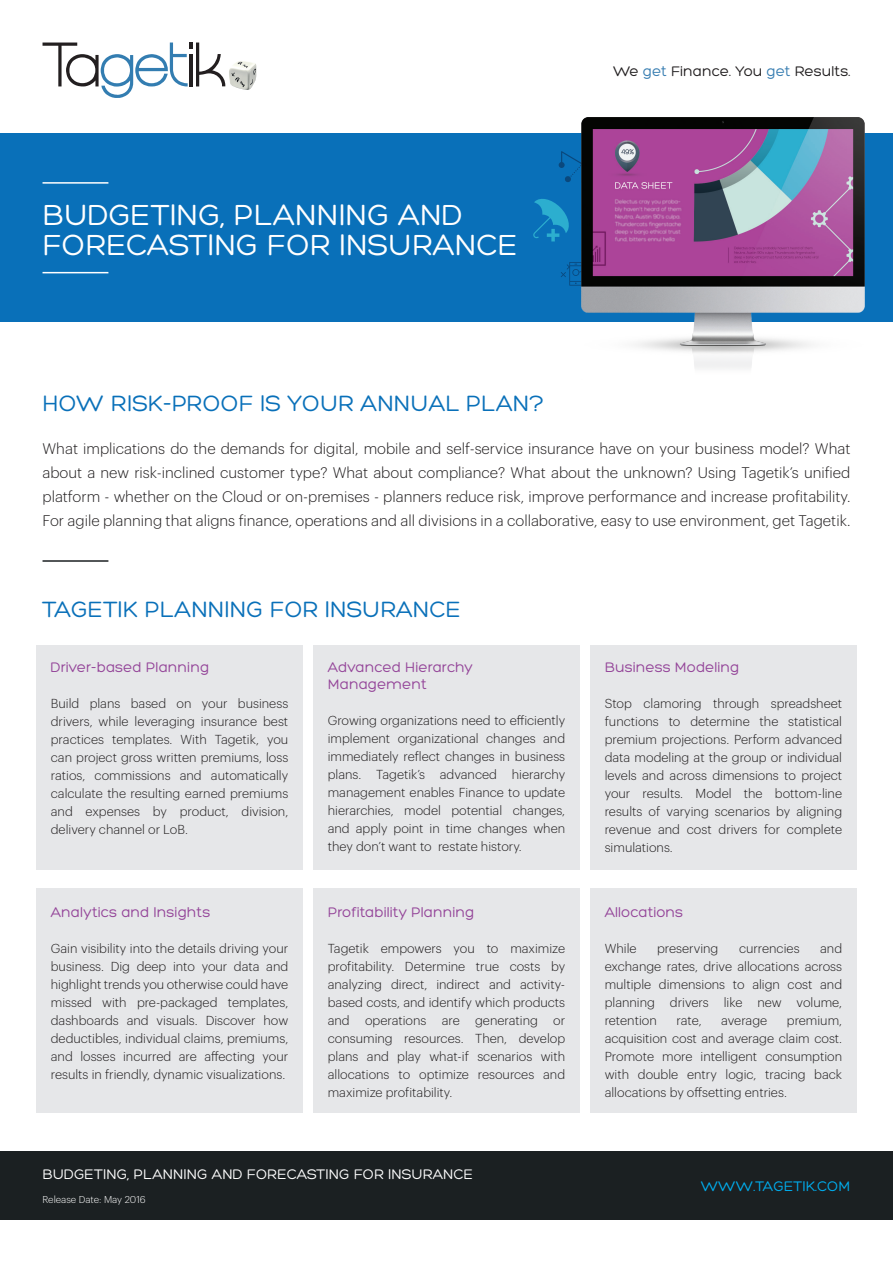
<style>
.page{position:relative;width:893px;height:1263px;background:#fff}
.page>*{position:absolute;margin:0;border:0;box-sizing:border-box;transform-origin:0 0}
.t1{font:31.5px/30px "Hero";color:#fff}
.t2{font:24px "Hero";color:#0970b9}
.t3{font:300 15px/24px "Graphik";color:#201d1e;text-align:justify}
.t4{font:15px/16.5px "Hero";color:#944599}
.t5{font:15px "Hero";color:#fff}
.t6{font:15px "Hero";color:#201d1e}
.t7{font:15px "Hero";color:#00aeef}
.t8{font:300 12.75px/18px "Graphik";color:#201d1e;text-align:justify}
.t9{font:300 9.75px "Graphik";color:#fff}
.s1{color:#377db1}
</style>
<div class="page">
<div style="left:0;top:133px;width:893px;height:189px;background:#0970b9"></div>
<div style="left:0;top:1151px;width:893px;height:68px;background:#1b2022"></div>
<svg style="left:43px;top:43px;width:182px;height:55px"></svg>
<img style="left:229px;top:61px;width:27px;height:29px">
<hr style="left:43px;top:182px;width:65px;height:2px;background:#fff">
<hr style="left:43px;top:272px;width:65px;height:1px;background:#fff">
<hr style="left:43px;top:560px;width:65px;height:2px;background:#1b2022">
<div style="left:37px;top:645px;width:266px;height:224px;background:#e6e7e9"></div>
<div style="left:37px;top:888px;width:266px;height:224px;background:#e6e7e9"></div>
<div style="left:313px;top:645px;width:266px;height:224px;background:#e6e7e9"></div>
<div style="left:313px;top:888px;width:266px;height:224px;background:#e6e7e9"></div>
<div style="left:590px;top:645px;width:266px;height:224px;background:#e6e7e9"></div>
<div style="left:590px;top:888px;width:266px;height:224px;background:#e6e7e9"></div>
<svg style="left:533px;top:199px;width:36px;height:42px"></svg>
<svg style="left:559px;top:151px;width:21px;height:31px"></svg>
<svg style="left:561px;top:262px;width:19px;height:24px"></svg>
<img style="left:580px;top:118px;width:285px;height:251px">
<h1 class="t1" style="left:43px;top:200px;width:477px">BUDGETING, PLANNING AND<br>FORECASTING FOR INSURANCE</h1>
<h2 class="t2" style="left:43px;top:391px;width:503px">HOW RISK-PROOF IS YOUR ANNUAL PLAN?</h2>
<p class="t6" style="left:613px;top:63px;width:239px">We <span class="s1">get</span> Finance. You <span class="s1">get</span> Results.</p>
<p class="t3" style="left:43px;top:435px;width:809px">What implications do the demands for digital, mobile and self-service insurance have on your business model? What about a new risk-inclined customer type? What about compliance? What about the unknown? Using Tagetik’s unified platform - whether on the Cloud or on-premises - planners reduce risk, improve performance and increase profitability.<br>For agile planning that aligns finance, operations and all divisions in a collaborative, easy to use environment, get Tagetik.</p>
<h2 class="t2" style="left:43px;top:597px;width:420px">TAGETIK PLANNING FOR INSURANCE</h2>
<p class="t4" style="left:51px;top:659px;width:160px">Driver-based Planning</p>
<p class="t8" style="left:51px;top:694px;width:239px">Build plans based on your business drivers, while leveraging insurance best practices templates. With Tagetik, you can project gross written premiums, loss ratios, commissions and automatically calculate the resulting earned premiums and expenses by product, division, delivery channel or LoB.</p>
<p class="t4" style="left:51px;top:903px;width:161px">Analytics and Insights</p>
<p class="t8" style="left:51px;top:938px;width:239px">Gain visibility into the details driving your business. Dig deep into your data and highlight trends you otherwise could have missed with pre-packaged templates, dashboards and visuals. Discover how deductibles, individual claims, premiums, and losses incurred are affecting your results in friendly, dynamic visualizations.</p>
<p class="t4" style="left:328px;top:659px;width:147px">Advanced Hierarchy<br>Management</p>
<p class="t8" style="left:328px;top:710px;width:239px">Growing organizations need to efficiently implement organizational changes and immediately reflect changes in business plans. Tagetik’s advanced hierarchy management enables Finance to update hierarchies, model potential changes, and apply point in time changes when they don’t want to restate history.</p>
<p class="t4" style="left:328px;top:903px;width:148px">Profitability Planning</p>
<p class="t8" style="left:328px;top:938px;width:239px">Tagetik empowers you to maximize profitability. Determine true costs by analyzing direct, indirect and activity&shy;based costs, and identify which products and operations are generating or consuming resources. Then, develop plans and play what-if scenarios with allocations to optimize resources and maximize profitability.</p>
<p class="t5" style="left:43px;top:1167px;width:432px">BUDGETING, PLANNING AND FORECASTING FOR INSURANCE</p>
<p class="t9" style="left:43px;top:1192px;width:105px">Release Date: May 2016</p>
<p class="t4" style="left:605px;top:659px;width:136px">Business Modeling</p>
<p class="t8" style="left:605px;top:694px;width:239px">Stop clamoring through spreadsheet functions to determine the statistical premium projections. Perform advanced data modeling at the group or individual levels and across dimensions to project your results. Model the bottom-line results of varying scenarios by aligning revenue and cost drivers for complete simulations.</p>
<p class="t4" style="left:605px;top:903px;width:80px">Allocations</p>
<p class="t8" style="left:605px;top:938px;width:33px">While</p>
<p class="t8" style="left:657px;top:938px;width:63px">preserving</p>
<p class="t8" style="left:739px;top:938px;width:62px">currencies</p>
<p class="t8" style="left:605px;top:938px;width:239px;text-indent:215px">and exchange rates, drive allocations across multiple dimensions to align cost and planning drivers like new volume, retention</p>
<p class="t8" style="left:605px;top:1010px;width:239px;text-indent:182px">premium, acquisition cost and average claim cost.<br>Promote more intelligent consumption with double entry logic, tracing back allocations by offsetting entries.</p>
<p class="t8" style="left:676px;top:1010px;width:27px">rate,</p>
<p class="t8" style="left:721px;top:1010px;width:47px">average</p>
<p class="t7" style="left:701px;top:1178px;width:151px">WWW.TAGETIK.COM</p>
</div>
